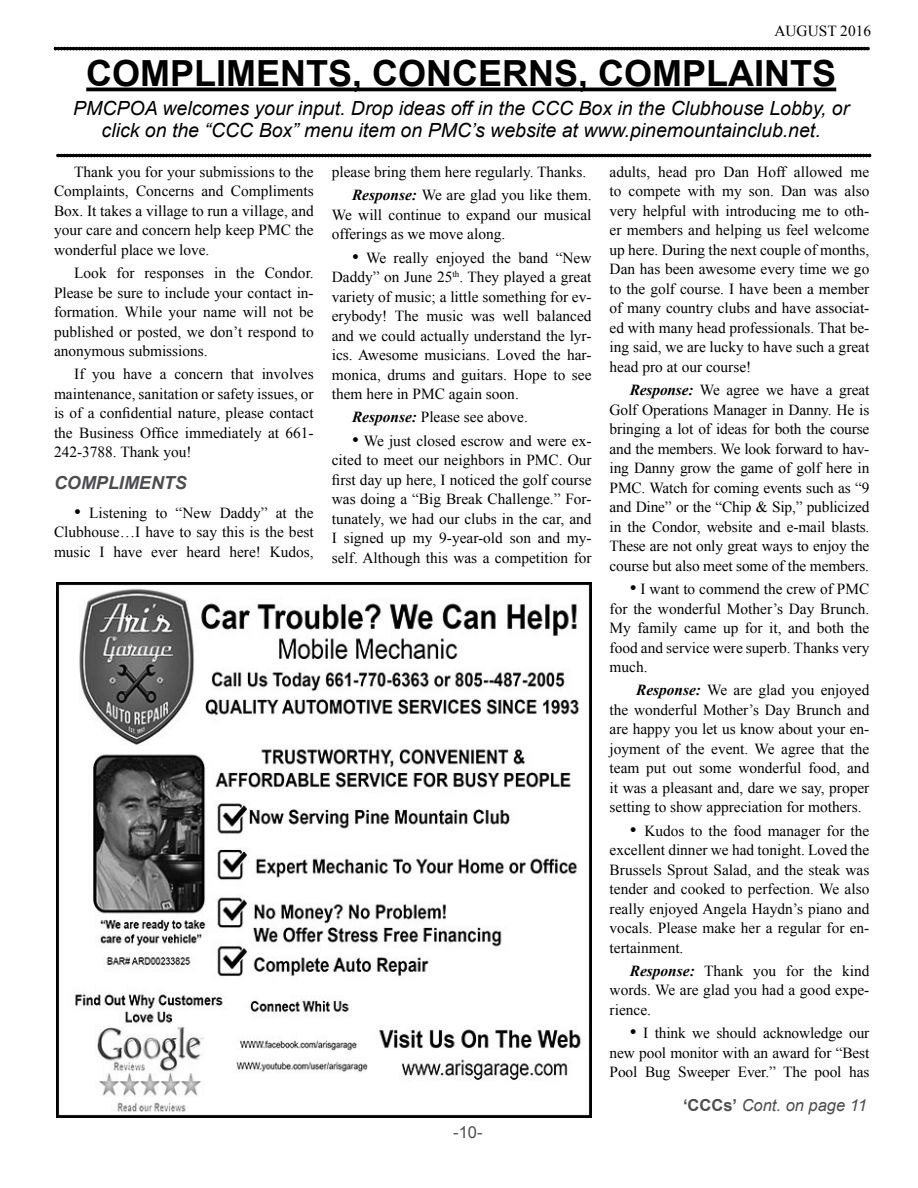
<style>
.page{position:relative;width:918px;height:1188px;background:#fff}
.page>*{position:absolute;margin:0;border:0;box-sizing:border-box;transform-origin:0 0}
.t1{font:700 36px "Arial";color:#000}
.t2{font:italic 19.5px/22.5px "Arial";color:#000;text-align:center}
.t3{font:italic 700 18px "Arial";color:#4d4d4f}
.t4{font:italic 16.5px "Arial";color:#4d4d4f}
.t5{font:16.5px "Arial";color:#4d4d4f}
.t6{font:15.3px/19.5px "Times New Roman";color:#000;text-align:justify}
.s1{font-size:19.5px}
.s2{font-weight:700;font-style:italic}
.s3{font-weight:700;font-style:normal}
</style>
<div class="page">
<hr style="left:86px;top:88px;width:750px;height:3px;background:#000">
<svg style="left:54px;top:47px;width:816px;height:3px"></svg>
<hr style="left:56px;top:154px;width:815px;height:3px;background:#000">
<img style="left:56px;top:582px;width:536px;height:536px">
<p class="t6" style="left:774px;top:21px;width:98px">AUGUST 2016</p>
<h1 class="t1" style="left:86px;top:49px;width:752px">COMPLIMENTS, CONCERNS, COMPLAINTS</h1>
<p class="t2" style="left:73px;top:97px;width:778px">PMCPOA welcomes your input. Drop ideas off in the CCC Box in the Clubhouse Lobby, or click on the “CCC Box” menu item on PMC’s website at www.pinemountainclub.net.</p>
<p class="t6" style="left:54px;top:162px;width:261px;text-indent:20px">Thank you for your submissions to the Complaints, Concerns and Compliments Box. It takes a village to run a village, and your care and concern help keep PMC the wonderful place we love.</p>
<p class="t6" style="left:54px;top:263px;width:261px;text-indent:20px">Look for responses in the Condor.<br>Please be sure to include your contact in&shy;formation. While your name will not be published or posted, we don’t respond to anonymous submissions.</p>
<p class="t6" style="left:54px;top:364px;width:261px;text-indent:20px">If you have a concern that involves maintenance, sanitation or safety issues, or is of a confidential nature, please contact the Business Office immediately at 661- 242-3788. Thank you!</p>
<p class="t3" style="left:54px;top:471px;width:135px">COMPLIMENTS</p>
<p class="t6" style="left:54px;top:502px;width:261px;text-indent:20px"><span class="s1">•</span> Listening to “New Daddy” at the Clubhouse…I have to say this is the best music I have ever heard here! Kudos,</p>
<p class="t6" style="left:352px;top:160px;width:241px;line-height:23.2px;text-indent:-20px">please bring them here regularly. Thanks.<br><span class="s2">Response:</span> We are glad you like them.</p>
<p class="t6" style="left:332px;top:205px;width:261px">We will continue to expand our musical offerings as we move along.</p>
<p class="t6" style="left:332px;top:247px;width:261px;text-indent:20px"><span class="s1">•</span> We really enjoyed the band “New Daddy” on June 25<sup>th</sup>. They played a great variety of music; a little something for ev&shy;erybody! The music was well balanced and we could actually understand the lyr&shy;ics. Awesome musicians. Loved the har&shy;monica, drums and guitars. Hope to see them here in PMC again soon.</p>
<p class="t6" style="left:352px;top:407px;width:177px"><span class="s2">Response:</span> Please see above.</p>
<p class="t6" style="left:332px;top:430px;width:261px;text-indent:20px"><span class="s1">•</span> We just closed escrow and were ex&shy;cited to meet our neighbors in PMC. Our first day up here, I noticed the golf course was doing a “Big Break Challenge.” For&shy;tunately, we had our clubs in the car, and I signed up my 9-year-old son and my&shy;self. Although this was a competition for</p>
<p class="t5" style="left:453px;top:1121px;width:31px">-10-</p>
<p class="t6" style="left:610px;top:162px;width:261px">adults, head pro Dan Hoff allowed me to compete with my son. Dan was also very helpful with introducing me to oth&shy;er members and helping us feel welcome up here. During the next couple of months, Dan has been awesome every time we go to the golf course. I have been a member of many country clubs and have associat&shy;ed with many head professionals. That be&shy;ing said, we are lucky to have such a great head pro at our course!</p>
<p class="t6" style="left:610px;top:380px;width:261px;text-indent:20px"><span class="s2">Response:</span> We agree we have a great Golf Operations Manager in Danny. He is bringing a lot of ideas for both the course and the members. We look forward to hav&shy;ing Danny grow the game of golf here in PMC. Watch for coming events such as “9 and Dine” or the “Chip &amp; Sip,” publicized in the Condor, website and e-mail blasts.<br>These are not only great ways to enjoy the course but also meet some of the members.</p>
<p class="t6" style="left:610px;top:579px;width:261px;text-indent:20px"><span class="s1">•</span> I want to commend the crew of PMC for the wonderful Mother’s Day Brunch.<br>My family came up for it, and both the food and service were superb. Thanks very much.</p>
<p class="t6" style="left:610px;top:680px;width:261px;text-indent:27px"><span class="s2">Response:</span> We are glad you enjoyed the wonderful Mother’s Day Brunch and are happy you let us know about your en&shy;joyment of the event. We agree that the team put out some wonderful food, and it was a pleasant and, dare we say, proper setting to show appreciation for mothers.</p>
<p class="t6" style="left:610px;top:820px;width:261px;text-indent:20px"><span class="s1">•</span> Kudos to the food manager for the excellent dinner we had tonight. Loved the Brussels Sprout Salad, and the steak was tender and cooked to perfection. We also really enjoyed Angela Haydn’s piano and vocals. Please make her a regular for en&shy;tertainment.</p>
<p class="t6" style="left:610px;top:961px;width:261px;text-indent:20px"><span class="s2">Response:</span> Thank you for the kind words. We are glad you had a good expe&shy;rience.</p>
<p class="t6" style="left:610px;top:1023px;width:261px;text-indent:20px"><span class="s1">•</span> I think we should acknowledge our new pool monitor with an award for “Best Pool Bug Sweeper Ever.” The pool has</p>
<p class="t4" style="left:683px;top:1094px;width:186px"><span class="s3">‘CCCs’</span> Cont. on page 11</p>
</div>
